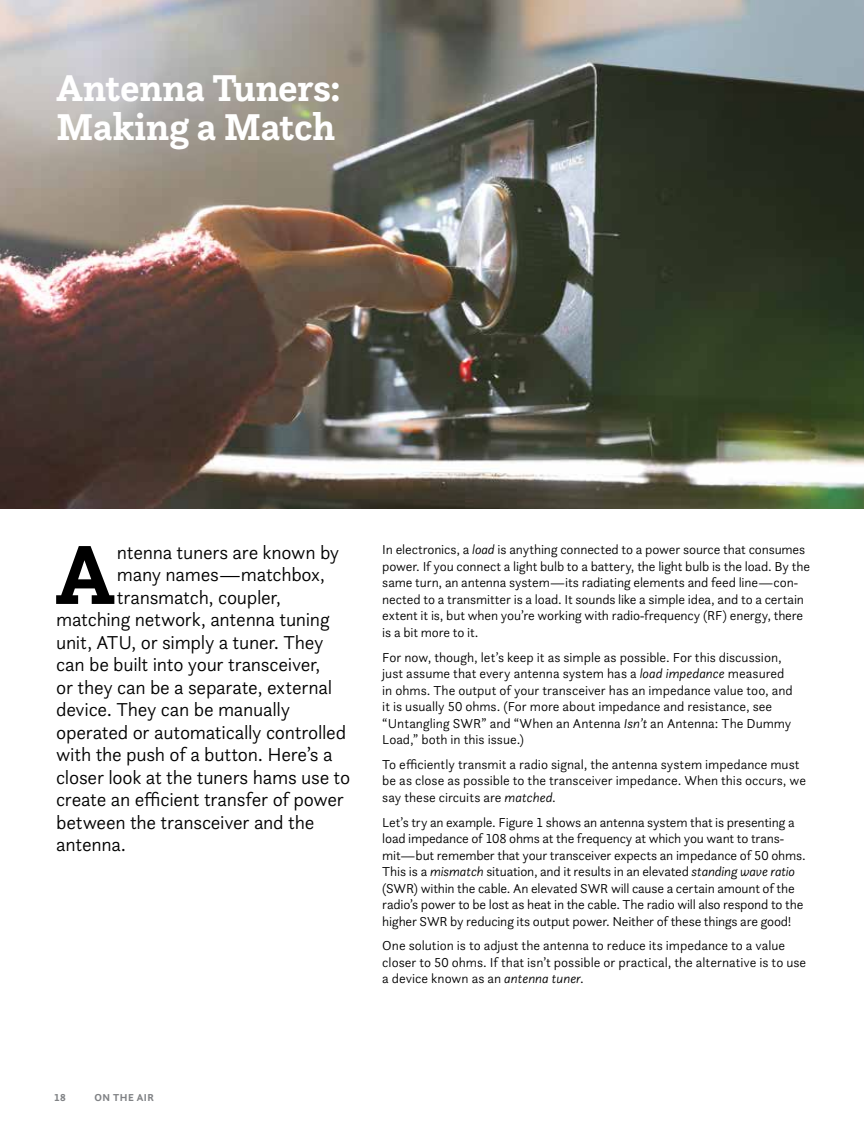
<style>
.page{position:relative;width:864px;height:1134px;background:#fff}
.page>*{position:absolute;margin:0;border:0;box-sizing:border-box;transform-origin:0 0}
.t1{font:700 87.6px "Questa Slab";color:#000}
.t2{font:700 39px/39px "Questa Slab";letter-spacing:-.015em;color:#fff}
.t3{font:300 19.5px "Questa Sans";letter-spacing:-.015em;color:#000}
.t4{font:300 13.5px/16.5px "Questa Sans";letter-spacing:-.005em;color:#000}
.t5{font:700 10.5px "Questa Sans";letter-spacing:.05em;color:#808285}
.s1{font-style:italic}
</style>
<div class="page">
<img style="left:0;top:0;width:864px;height:509px">
<h2 class="t2" style="left:56px;top:68px;width:286px">Antenna Tuners:<br>Making a Match</h2>
<h1 class="t1" style="left:55px;top:518px;width:62px">A</h1>
<h3 class="t3" style="left:117px;top:540px;width:224px">ntenna tuners are known by</h3>
<h3 class="t3" style="left:117px;top:563px;width:210px">many names—matchbox,</h3>
<h3 class="t3" style="left:117px;top:585px;width:166px">transmatch, coupler,</h3>
<h3 class="t3" style="left:56px;top:608px;width:275px">matching network, antenna tuning</h3>
<h3 class="t3" style="left:56px;top:630px;width:269px">unit, ATU, or simply a tuner. They</h3>
<h3 class="t3" style="left:56px;top:653px;width:266px">can be built into your transceiver,</h3>
<h3 class="t3" style="left:56px;top:675px;width:278px">or they can be a separate, external</h3>
<h3 class="t3" style="left:56px;top:698px;width:235px">device. They can be manually</h3>
<h3 class="t3" style="left:56px;top:720px;width:292px">operated or automatically controlled</h3>
<h3 class="t3" style="left:56px;top:743px;width:278px">with the push of a button. Here’s a</h3>
<h3 class="t3" style="left:56px;top:765px;width:296px">closer look at the tuners hams use to</h3>
<h3 class="t3" style="left:56px;top:788px;width:289px">create an efficient transfer of power</h3>
<h3 class="t3" style="left:56px;top:810px;width:260px">between the transceiver and the</h3>
<h3 class="t3" style="left:56px;top:833px;width:71px">antenna.</h3>
<p class="t4" style="left:382px;top:541px;width:429px">In electronics, a <span class="s1">load</span> is anything connected to a power source that consumes power. If you connect a light bulb to a battery, the light bulb is the load. By the same turn, an antenna system—its radiating elements and feed line—con&shy;nected to a transmitter is a load. It sounds like a simple idea, and to a certain extent it is, but when you’re working with radio-frequency (RF) energy, there is a bit more to it.</p>
<p class="t4" style="left:382px;top:649px;width:412px">For now, though, let’s keep it as simple as possible. For this discussion, just assume that every antenna system has a <span class="s1">load impedance</span> measured in ohms. The output of your transceiver has an impedance value too, and it is usually 50 ohms. (For more about impedance and resistance, see “Untangling SWR” and “When an Antenna <span class="s1">Isn’t</span> an Antenna: The Dummy Load,” both in this issue.)</p>
<p class="t4" style="left:382px;top:756px;width:425px">To efficiently transmit a radio signal, the antenna system impedance must be as close as possible to the transceiver impedance. When this occurs, we say these circuits are <span class="s1">matched</span>.</p>
<p class="t4" style="left:382px;top:814px;width:425px">Let’s try an example. Figure 1 shows an antenna system that is presenting a load impedance of 108 ohms at the frequency at which you want to trans&shy;mit—but remember that your transceiver expects an impedance of 50 ohms.<br>This is a <span class="s1">mismatch</span> situation, and it results in an elevated <span class="s1">standing wave ratio </span>(SWR) within the cable. An elevated SWR will cause a certain amount of the radio’s power to be lost as heat in the cable. The radio will also respond to the higher SWR by reducing its output power. Neither of these things are good!</p>
<p class="t4" style="left:382px;top:937px;width:425px">One solution is to adjust the antenna to reduce its impedance to a value closer to 50 ohms. If that isn’t possible or practical, the alternative is to use a device known as an <span class="s1">antenna tuner</span>.</p>
<p class="t5" style="left:54px;top:1091px;width:13px">18</p>
<p class="t5" style="left:94px;top:1091px;width:61px">ON THE AIR</p>
</div>
